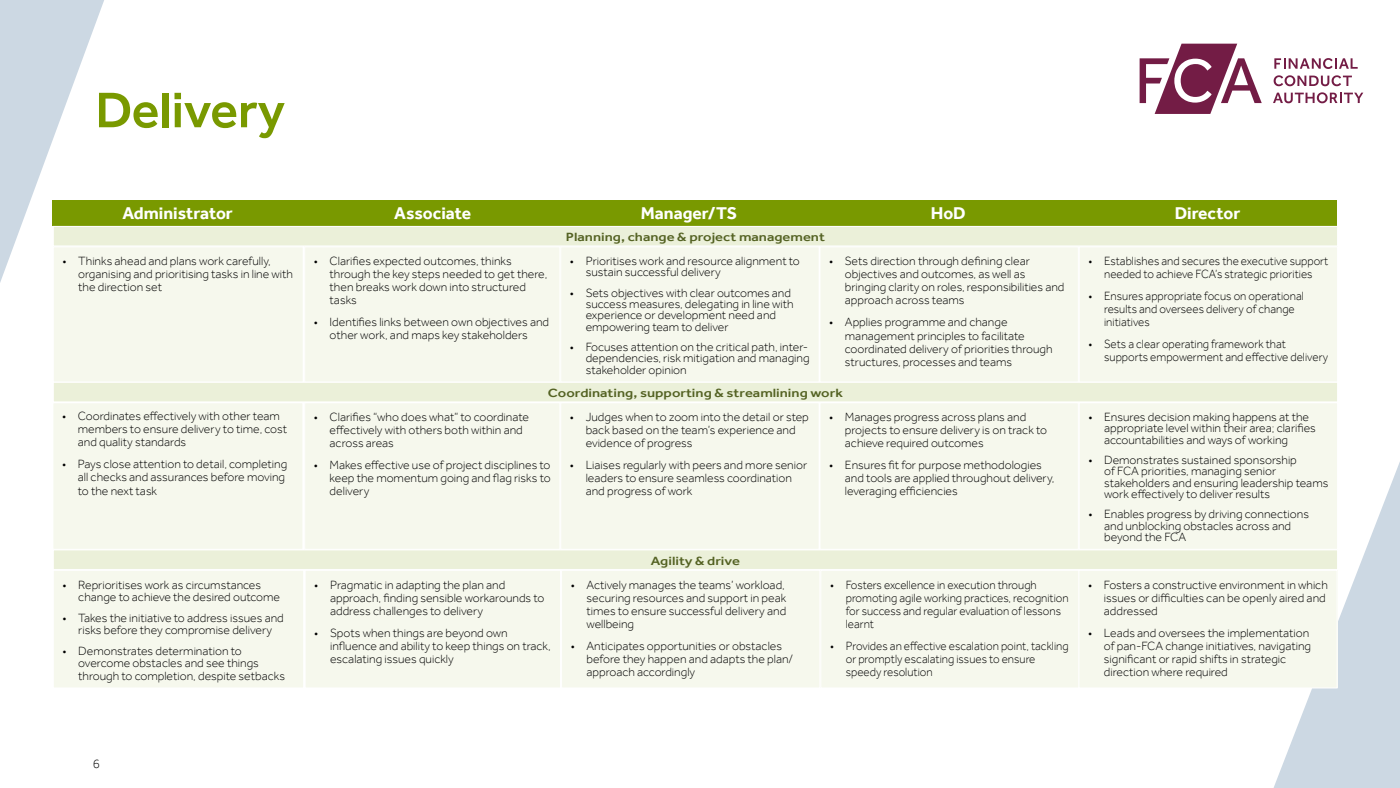
<style>
.page{position:relative;width:1400px;height:788px;background:#fff}
.page>*{position:absolute;margin:0;border:0;box-sizing:border-box;transform-origin:0 0}
.t1{font:500 51.62px "Effra";color:#799900}
.t2{font:700 17.5px "Effra";color:#fff}
.t3{font:300 13.12px "Effra";color:#000}
.t4{font:300 12.25px/13.1px "Effra";color:#000}
.t5{font:300 12.25px/13.1px "Effra";color:#000;scale:.95 1}
.t6{font:500 12.25px "Effra";color:#546223;scale:1.2 1}
</style>
<div class="page">
<svg style="left:1139px;top:43px;width:261px;height:745px"></svg>
<svg style="left:0;top:0;width:104px;height:283px"></svg>
<svg style="left:1140px;top:44px;width:122px;height:70px"></svg>
<svg style="left:1274px;top:58px;width:84px;height:11px"></svg>
<svg style="left:1274px;top:75px;width:78px;height:11px"></svg>
<svg style="left:1273px;top:92px;width:90px;height:11px"></svg>
<div style="left:53px;top:247px;width:250px;height:135px;background:#f6f8ed"></div>
<div style="left:52px;top:200px;width:251px;height:26px;background:#799900"></div>
<div style="left:303px;top:200px;width:259px;height:26px;background:#799900"></div>
<div style="left:559px;top:200px;width:260px;height:26px;background:#799900"></div>
<div style="left:819px;top:200px;width:259px;height:26px;background:#799900"></div>
<div style="left:1078px;top:200px;width:259px;height:26px;background:#799900"></div>
<div style="left:305px;top:570px;width:256px;height:118px;background:#f6f8ed"></div>
<div style="left:305px;top:570px;width:256px;height:118px;border:1px solid #fff"></div>
<div style="left:820px;top:403px;width:258px;height:146px;background:#f6f8ed"></div>
<div style="left:561px;top:403px;width:258px;height:146px;background:#f6f8ed"></div>
<div style="left:53px;top:403px;width:250px;height:146px;background:#f6f8ed"></div>
<div style="left:53px;top:570px;width:251px;height:118px;background:#f6f8ed"></div>
<div style="left:53px;top:570px;width:251px;height:118px;border:1px solid #fff"></div>
<div style="left:305px;top:247px;width:255px;height:135px;background:#f6f8ed"></div>
<div style="left:305px;top:403px;width:255px;height:146px;background:#f6f8ed"></div>
<div style="left:561px;top:247px;width:258px;height:135px;background:#f6f8ed"></div>
<div style="left:562px;top:570px;width:258px;height:118px;background:#f6f8ed"></div>
<div style="left:561px;top:570px;width:259px;height:118px;border:1px solid #fff"></div>
<div style="left:820px;top:247px;width:258px;height:135px;background:#f6f8ed"></div>
<div style="left:1079px;top:247px;width:259px;height:135px;background:#f6f8ed"></div>
<div style="left:1079px;top:246px;width:259px;height:136px;border:1px solid #fff"></div>
<div style="left:821px;top:570px;width:258px;height:118px;background:#f6f8ed"></div>
<div style="left:820px;top:570px;width:260px;height:118px;border:1px solid #fff"></div>
<div style="left:1079px;top:570px;width:258px;height:118px;background:#f6f8ed"></div>
<div style="left:1079px;top:570px;width:259px;height:118px;border:1px solid #fff"></div>
<div style="left:53px;top:226px;width:1285px;height:20px;background:#ebf0d9"></div>
<div style="left:53px;top:226px;width:1285px;height:20px;border:1px solid #fff"></div>
<div style="left:53px;top:382px;width:1285px;height:20px;background:#ebf0d9"></div>
<div style="left:53px;top:382px;width:1285px;height:20px;border:1px solid #fff"></div>
<div style="left:1079px;top:403px;width:259px;height:146px;background:#f6f8ed"></div>
<div style="left:1079px;top:402px;width:259px;height:147px;border:1px solid #fff"></div>
<div style="left:53px;top:550px;width:1285px;height:19px;background:#ebf0d9"></div>
<div style="left:53px;top:549px;width:1285px;height:21px;border:1px solid #fff"></div>
<h1 class="t1" style="left:95px;top:79px;width:191px">Delivery</h1>
<h2 class="t2" style="left:122px;top:202px;width:112px">Administrator</h2>
<h2 class="t2" style="left:394px;top:202px;width:78px">Associate</h2>
<h2 class="t2" style="left:641px;top:202px;width:98px">Manager/TS</h2>
<h2 class="t2" style="left:931px;top:202px;width:36px">HoD</h2>
<h2 class="t2" style="left:1175px;top:202px;width:67px">Director</h2>
<p class="t4" style="left:78px;top:254px;width:216px;text-indent:-16px">• Thinks ahead and plans work carefully, organising and prioritising tasks in line with the direction set</p>
<p class="t4" style="left:78px;top:409px;width:211px;text-indent:-16px">• Coordinates effectively with other team members to ensure delivery to time, cost and quality standards</p>
<p class="t4" style="left:78px;top:457px;width:211px;text-indent:-16px">• Pays close attention to detail, completing all checks and assurances before moving to the next task</p>
<p class="t4" style="left:78px;top:578px;width:203px;line-height:12.2px;text-indent:-16px">• Reprioritises work as circumstances change to achieve the desired outcome</p>
<p class="t4" style="left:63px;top:611px;width:223px;line-height:12.2px;text-align:center">• Takes the initiative to address issues and risks before they compromise delivery</p>
<p class="t4" style="left:78px;top:644px;width:208px;line-height:12.2px;text-indent:-16px">• Demonstrates determination to overcome obstacles and see things through to completion, despite setbacks</p>
<p class="t4" style="left:330px;top:254px;width:219px;text-indent:-16px">• Clarifies expected outcomes, thinks through the key steps needed to get there, then breaks work down into structured tasks</p>
<p class="t4" style="left:314px;top:315px;width:237px;text-align:center">• Identifies links between own objectives and other work, and maps key stakeholders</p>
<p class="t6" style="left:566px;top:230px;width:217px">Planning, change &amp; project management</p>
<p class="t4" style="left:586px;top:255px;width:216px;line-height:11.4px;text-indent:-16px">• Prioritises work and resource alignment to sustain successful delivery</p>
<p class="t4" style="left:586px;top:287px;width:210px;line-height:11.4px;text-indent:-16px">• Sets objectives with clear outcomes and success measures, delegating in line with experience or development need and empowering team to deliver</p>
<p class="t4" style="left:586px;top:341px;width:225px;line-height:11.4px;text-align:justify;text-indent:-16px">• Focuses attention on the critical path, inter&shy;dependencies, risk mitigation and managing stakeholder opinion</p>
<p class="t4" style="left:845px;top:254px;width:221px;text-indent:-16px">• Sets direction through defining clear objectives and outcomes, as well as bringing clarity on roles, responsibilities and approach across teams</p>
<p class="t4" style="left:845px;top:315px;width:209px;text-indent:-16px">• Applies programme and change management principles to facilitate coordinated delivery of priorities through structures, processes and teams</p>
<p class="t6" style="left:548px;top:385px;width:247px">Coordinating, supporting &amp; streamlining work</p>
<p class="t4" style="left:330px;top:410px;width:201px;text-indent:-16px">• Clarifies “who does what” to coordinate effectively with others both within and across areas</p>
<p class="t4" style="left:330px;top:458px;width:223px;text-align:justify;text-indent:-16px">• Makes effective use of project disciplines to keep the momentum going and flag risks to delivery</p>
<p class="t4" style="left:586px;top:410px;width:225px;text-indent:-16px">• Judges when to zoom into the detail or step back based on the team’s experience and evidence of progress</p>
<p class="t4" style="left:586px;top:458px;width:223px;text-indent:-16px">• Liaises regularly with peers and more senior leaders to ensure seamless coordination and progress of work</p>
<p class="t4" style="left:845px;top:410px;width:204px;text-indent:-16px">• Manages progress across plans and projects to ensure delivery is on track to achieve required outcomes</p>
<p class="t4" style="left:845px;top:458px;width:211px;text-indent:-16px">• Ensures fit for purpose methodologies and tools are applied throughout delivery, leveraging efficiencies</p>
<p class="t4" style="left:330px;top:577px;width:216px;text-indent:-16px">• Pragmatic in adapting the plan and approach, finding sensible workarounds to address challenges to delivery</p>
<p class="t4" style="left:330px;top:626px;width:222px;text-indent:-16px">• Spots when things are beyond own influence and ability to keep things on track, escalating issues quickly</p>
<p class="t6" style="left:651px;top:553px;width:76px">Agility &amp; drive</p>
<p class="t4" style="left:587px;top:577px;width:201px;text-align:justify;text-indent:-16px">• Actively manages the teams’ workload, securing resources and support in peak times to ensure successful delivery and wellbeing</p>
<p class="t4" style="left:587px;top:639px;width:208px;text-indent:-16px">• Anticipates opportunities or obstacles before they happen and adapts the plan/ approach accordingly</p>
<p class="t5" style="left:846px;top:577px;width:236px;text-indent:-16px">• Fosters excellence in execution through promoting agile working practices, recognition for success and regular evaluation of lessons learnt</p>
<p class="t5" style="left:846px;top:639px;width:236px;text-indent:-16px">• Provides an effective escalation point, tackling or promptly escalating issues to ensure speedy resolution</p>
<p class="t5" style="left:1088px;top:254px;width:254px;text-align:center">• Establishes and secures the executive support needed to achieve FCA’s strategic priorities</p>
<p class="t5" style="left:1104px;top:289px;width:212px;text-indent:-16px">• Ensures appropriate focus on operational results and oversees delivery of change initiatives</p>
<p class="t5" style="left:1104px;top:337px;width:238px;text-indent:-16px">• Sets a clear operating framework that supports empowerment and effective delivery</p>
<p class="t4" style="left:1104px;top:411px;width:213px;line-height:11.4px;text-indent:-16px">• Ensures decision making happens at the appropriate level within their area; clarifies accountabilities and ways of working</p>
<p class="t4" style="left:1104px;top:454px;width:226px;line-height:11.4px;text-indent:-16px">• Demonstrates sustained sponsorship<br>of FCA priorities, managing senior stakeholders and ensuring leadership teams work effectively to deliver results</p>
<p class="t4" style="left:1104px;top:508px;width:206px;line-height:11.4px;text-indent:-16px">• Enables progress by driving connections and unblocking obstacles across and beyond the FCA</p>
<p class="t4" style="left:1104px;top:577px;width:226px;text-indent:-16px">• Fosters a constructive environment in which issues or difficulties can be openly aired and addressed</p>
<p class="t4" style="left:1104px;top:626px;width:209px;text-indent:-16px">• Leads and oversees the implementation of pan-FCA change initiatives, navigating significant or rapid shifts in strategic direction where required</p>
<p class="t3" style="left:93px;top:755px;width:9px">6</p>
</div>
